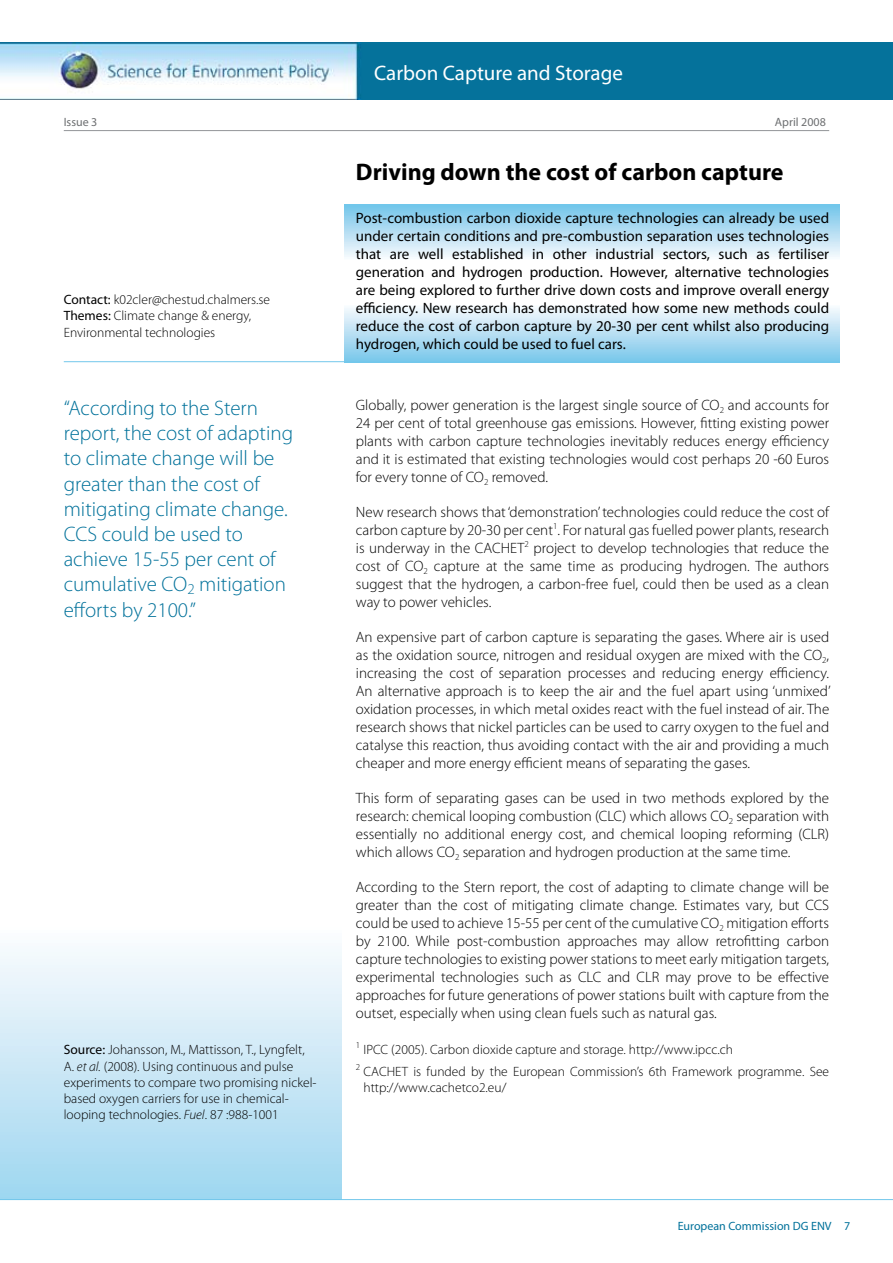
<style>
.page{position:relative;width:893px;height:1263px;background:#fff}
.page>*{position:absolute;margin:0;border:0;box-sizing:border-box;transform-origin:0 0}
.t1{font:700 24px "Myriad Pro";color:#000}
.t2{font:300 21px/25.2px "Myriad Pro";color:#00719a}
.t3{font:21px "Myriad Pro";color:#fff}
.t4{font:300 15px/18px "Myriad Pro";color:#000;text-align:justify}
.t5{font:15px/18px "Myriad Pro";color:#000;text-align:justify}
.t6{font:300 13.5px/16.2px "Myriad Pro";color:#000}
.t7{font:12px "Myriad Pro";color:#00719a}
.t8{font:12px "Myriad Pro";color:#6d6f71}
.s1{font-weight:400}
.s2{font-style:italic}
</style>
<div class="page">
<hr style="left:0;top:1199px;width:893px;height:1px;background:#72c7eb">
<img style="left:0;top:43px;width:893px;height:57px">
<hr style="left:64px;top:130px;width:765px;height:1px;background:#939598">
<svg style="left:0;top:949px;width:342px;height:250px;background:#c9e7f6"></svg>
<svg style="left:344px;top:204px;width:496px;height:157px"></svg>
<hr style="left:64px;top:361px;width:776px;height:1px;background:#72c7eb">
<h2 class="t3" style="left:374px;top:60px;width:250px">Carbon Capture and Storage</h2>
<p class="t8" style="left:64px;top:115px;width:35px">Issue 3</p>
<p class="t8" style="left:775px;top:115px;width:52px">April 2008</p>
<h1 class="t1" style="left:356px;top:156px;width:429px">Driving down the cost of carbon capture</h1>
<p class="t5" style="left:356px;top:209px;width:475px">Post-combustion carbon dioxide capture technologies can already be used under certain conditions and pre-combustion separation uses technologies that are well established in other industrial sectors, such as fertiliser generation and hydrogen production. However, alternative technologies are being explored to further drive down costs and improve overall energy efficiency. New research has demonstrated how some new methods could reduce the cost of carbon capture by 20-30 per cent whilst also producing hydrogen, which could be used to fuel cars.</p>
<p class="t6" style="left:64px;top:292px;width:208px"><span class="s1">Contact:</span> k02cler@chestud.chalmers.se<br><span class="s1">Themes:</span> Climate change &amp; energy,<br>Environmental technologies</p>
<h2 class="t2" style="left:64px;top:396px;width:231px">“According to the Stern report, the cost of adapting to climate change will be greater than the cost of mitigating climate change.<br>CCS could be used to achieve 15-55 per cent of cumulative CO<sub>2</sub> mitigation efforts by 2100.”</h2>
<p class="t6" style="left:64px;top:1042px;width:254px"><span class="s1">Source:</span> Johansson, M., Mattisson, T., Lyngfelt, A. <span class="s2">et al.</span> (2008). Using continuous and pulse experiments to compare two promising nickel&shy;based oxygen carriers for use in chemical&shy;looping technologies. <span class="s2">Fuel</span>. 87 :988-1001</p>
<p class="t4" style="left:356px;top:396px;width:475px">Globally, power generation is the largest single source of CO<sub>2</sub> and accounts for 24 per cent of total greenhouse gas emissions. However, fitting existing power plants with carbon capture technologies inevitably reduces energy efficiency and it is estimated that existing technologies would cost perhaps 20 -60 Euros for every tonne of CO<sub>2</sub> removed.</p>
<p class="t4" style="left:356px;top:503px;width:475px">New research shows that ‘demonstration’ technologies could reduce the cost of carbon capture by 20-30 per cent<sup>1</sup>. For natural gas fuelled power plants, research is underway in the CACHET<sup>2</sup> project to develop technologies that reduce the cost of CO<sub>2</sub> capture at the same time as producing hydrogen. The authors suggest that the hydrogen, a carbon-free fuel, could then be used as a clean way to power vehicles.</p>
<p class="t4" style="left:356px;top:628px;width:476px">An expensive part of carbon capture is separating the gases. Where air is used as the oxidation source, nitrogen and residual oxygen are mixed with the CO<sub>2</sub>, increasing the cost of separation processes and reducing energy efficiency.<br>An alternative approach is to keep the air and the fuel apart using ‘unmixed’ oxidation processes, in which metal oxides react with the fuel instead of air. The research shows that nickel particles can be used to carry oxygen to the fuel and catalyse this reaction, thus avoiding contact with the air and providing a much cheaper and more energy efficient means of separating the gases.</p>
<p class="t4" style="left:356px;top:789px;width:475px">This form of separating gases can be used in two methods explored by the research: chemical looping combustion (CLC) which allows CO<sub>2</sub> separation with essentially no additional energy cost, and chemical looping reforming (CLR) which allows CO<sub>2</sub> separation and hydrogen production at the same time.</p>
<p class="t4" style="left:356px;top:878px;width:475px">According to the Stern report, the cost of adapting to climate change will be greater than the cost of mitigating climate change. Estimates vary, but CCS could be used to achieve 15-55 per cent of the cumulative CO<sub>2</sub> mitigation efforts by 2100. While post-combustion approaches may allow retrofitting carbon capture technologies to existing power stations to meet early mitigation targets, experimental technologies such as CLC and CLR may prove to be effective approaches for future generations of power stations built with capture from the outset, especially when using clean fuels such as natural gas.</p>
<p class="t6" style="left:356px;top:1038px;width:475px;line-height:22.2px"><sup>1</sup> IPCC (2005). Carbon dioxide capture and storage. http://www.ipcc.ch<br><sup>2</sup> CACHET is funded by the European Commission’s 6th Framework programme. See</p>
<p class="t6" style="left:364px;top:1080px;width:144px">http://www.cachetco2.eu/</p>
<p class="t7" style="left:678px;top:1218px;width:174px">European Commission DG ENV 7</p>
</div>
